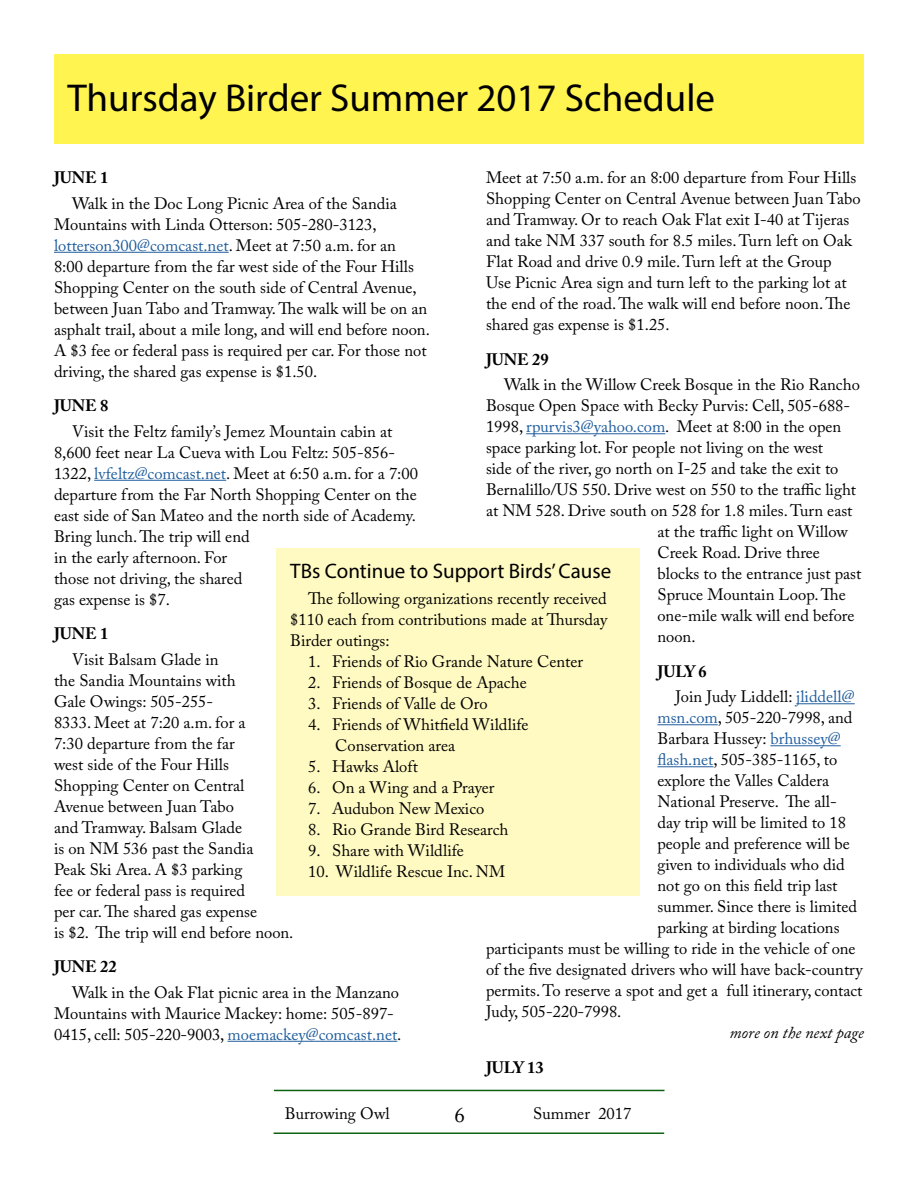
<style>
.page{position:relative;width:918px;height:1188px;background:#fff}
.page>*{position:absolute;margin:0;border:0;box-sizing:border-box;transform-origin:0 0}
.t1{font:39px "Myriad Pro";color:#000}
.t2{font:21px "Myriad Pro";color:#000}
.t3{font:21px "Adobe Caslon Pro";color:#000}
.t4{font:16.5px/21px "Adobe Caslon Pro";color:#000}
.t5{font:700 16.5px "Adobe Caslon Pro";color:#000}
.t6{font:italic 16.5px "Adobe Caslon Pro";color:#000}
.s1{color:#215e9e}
.s2{font-weight:700}
</style>
<div class="page">
<hr style="left:274px;top:1132px;width:390px;height:2px;background:#0d6212">
<hr style="left:274px;top:1090px;width:390px;height:1px;background:#0d6212">
<div style="left:54px;top:54px;width:810px;height:90px;background:#fff450"></div>
<hr style="left:54px;top:252px;width:175px;height:1px;background:#215e9e">
<hr style="left:94px;top:480px;width:132px;height:1px;background:#215e9e">
<hr style="left:228px;top:1041px;width:169px;height:1px;background:#215e9e">
<hr style="left:526px;top:433px;width:139px;height:1px;background:#215e9e">
<hr style="left:796px;top:703px;width:59px;height:1px;background:#215e9e">
<hr style="left:657px;top:724px;width:61px;height:1px;background:#215e9e">
<hr style="left:770px;top:745px;width:71px;height:1px;background:#215e9e">
<hr style="left:657px;top:766px;width:57px;height:1px;background:#215e9e">
<div style="left:276px;top:548px;width:363px;height:348px;background:#fffac2"></div>
<h1 class="t1" style="left:68px;top:74px;width:649px">Thursday Birder Summer 2017 Schedule</h1>
<p class="t4" style="left:486px;top:167px;width:376px">Meet at 7:50 a.m. for an 8:00 departure from Four Hills Shopping Center on Central Avenue between Juan Tabo and Tramway. Or to reach Oak Flat exit I-40 at Tijeras and take NM 337 south for 8.5 miles. Turn left on Oak Flat Road and drive 0.9 mile. Turn left at the Group Use Picnic Area sign and turn left to the parking lot at the end of the road. The walk will end before noon. The shared gas expense is $1.25.</p>
<p class="t5" style="left:486px;top:349px;width:64px">JUNE 29</p>
<p class="t4" style="left:504px;top:374px;width:357px">Walk in the Willow Creek Bosque in the Rio Rancho</p>
<p class="t4" style="left:486px;top:395px;width:366px">Bosque Open Space with Becky Purvis: Cell, 505-688-</p>
<p class="t4" style="left:486px;top:416px;width:357px">1998, <span class="s1">rpurvis3@yahoo.com</span>. Meet at 8:00 in the open</p>
<p class="t4" style="left:486px;top:437px;width:339px">space parking lot. For people not living on the west</p>
<p class="t4" style="left:486px;top:458px;width:354px">side of the river, go north on I-25 and take the exit to</p>
<p class="t4" style="left:486px;top:479px;width:372px">Bernalillo/US 550. Drive west on 550 to the traffic light</p>
<p class="t4" style="left:486px;top:500px;width:368px">at NM 528. Drive south on 528 for 1.8 miles. Turn east</p>
<p class="t4" style="left:657px;top:521px;width:192px">at the traffic light on Willow</p>
<p class="t4" style="left:657px;top:542px;width:164px">Creek Road. Drive three</p>
<p class="t4" style="left:657px;top:563px;width:206px">blocks to the entrance just past</p>
<p class="t4" style="left:657px;top:584px;width:190px">Spruce Mountain Loop. The</p>
<p class="t4" style="left:657px;top:605px;width:199px">one-mile walk will end before</p>
<p class="t4" style="left:657px;top:626px;width:40px">noon.</p>
<p class="t4" style="left:675px;top:658px;width:181px;line-height:25.5px;text-indent:-18px"><span class="s2">JULY 6<br></span>Join Judy Liddell: <span class="s1">jliddell@</span></p>
<p class="t4" style="left:657px;top:707px;width:197px"><span class="s1">msn.com</span>, 505-220-7998, and</p>
<p class="t4" style="left:657px;top:728px;width:185px">Barbara Hussey: <span class="s1">brhussey@</span></p>
<p class="t4" style="left:657px;top:749px;width:181px"><span class="s1">flash.net</span>, 505-385-1165, to</p>
<p class="t4" style="left:657px;top:770px;width:173px">explore the Valles Caldera</p>
<p class="t4" style="left:657px;top:791px;width:181px">National Preserve. The all-</p>
<p class="t4" style="left:657px;top:812px;width:190px">day trip will be limited to 18</p>
<p class="t4" style="left:657px;top:833px;width:194px">people and preference will be</p>
<p class="t4" style="left:657px;top:854px;width:189px">given to individuals who did</p>
<p class="t4" style="left:657px;top:875px;width:182px">not go on this field trip last</p>
<p class="t4" style="left:657px;top:896px;width:201px">summer. Since there is limited</p>
<p class="t4" style="left:657px;top:917px;width:184px">parking at birding locations</p>
<p class="t4" style="left:486px;top:938px;width:371px">participants must be willing to ride in the vehicle of one</p>
<p class="t4" style="left:486px;top:959px;width:378px">of the five designated drivers who will have back-country</p>
<p class="t4" style="left:486px;top:980px;width:378px">permits. To reserve a spot and get a full itinerary, contact</p>
<p class="t4" style="left:486px;top:1001px;width:137px">Judy, 505-220-7998.</p>
<p class="t6" style="left:730px;top:1023px;width:136px">more on the next page</p>
<p class="t5" style="left:486px;top:1057px;width:59px">JULY 13</p>
<p class="t5" style="left:54px;top:168px;width:56px">JUNE 1</p>
<p class="t4" style="left:54px;top:192px;width:377px;text-indent:18px">Walk in the Doc Long Picnic Area of the Sandia Mountains with Linda Otterson: 505-280-3123, <span class="s1">lotterson300@comcast.net</span>. Meet at 7:50 a.m. for an<br>8:00 departure from the far west side of the Four Hills Shopping Center on the south side of Central Avenue, between Juan Tabo and Tramway. The walk will be on an asphalt trail, about a mile long, and will end before noon.<br>A $3 fee or federal pass is required per car. For those not driving, the shared gas expense is $1.50.</p>
<p class="t5" style="left:54px;top:396px;width:56px">JUNE 8</p>
<p class="t4" style="left:54px;top:420px;width:365px;text-indent:18px">Visit the Feltz family’s Jemez Mountain cabin at 8,600 feet near La Cueva with Lou Feltz: 505-856- 1322, <span class="s1">lvfeltz@comcast.net</span>. Meet at 6:50 a.m. for a 7:00 departure from the Far North Shopping Center on the east side of San Mateo and the north side of Academy.<br>Bring lunch. The trip will end<br>in the early afternoon. For<br>those not driving, the shared<br>gas expense is $7.</p>
<p class="t5" style="left:54px;top:624px;width:56px">JUNE 1</p>
<p class="t4" style="left:54px;top:648px;width:241px;text-indent:18px">Visit Balsam Glade in<br>the Sandia Mountains with<br>Gale Owings: 505-255-<br>8333. Meet at 7:20 a.m. for a<br>7:30 departure from the far<br>west side of the Four Hills<br>Shopping Center on Central<br>Avenue between Juan Tabo<br>and Tramway. Balsam Glade<br>is on NM 536 past the Sandia<br>Peak Ski Area. A $3 parking<br>fee or federal pass is required<br>per car. The shared gas expense<br>is $2. The trip will end before noon.</p>
<p class="t5" style="left:54px;top:957px;width:64px">JUNE 22</p>
<p class="t4" style="left:54px;top:982px;width:349px;text-indent:18px">Walk in the Oak Flat picnic area in the Manzano<br>Mountains with Maurice Mackey: home: 505-897-<br>0415, cell: 505-220-9003, <span class="s1">moemackey@comcast.net</span>.</p>
<p class="t2" style="left:290px;top:558px;width:322px">TBs Continue to Support Birds’ Cause</p>
<p class="t4" style="left:290px;top:588px;width:319px;text-align:justify;text-indent:18px">The following organizations recently received $110 each from contributions made at Thursday Birder outings:</p>
<p class="t4" style="left:308px;top:651px;width:276px">1. Friends of Rio Grande Nature Center</p>
<p class="t4" style="left:308px;top:672px;width:220px">2. Friends of Bosque de Apache</p>
<p class="t4" style="left:308px;top:693px;width:181px">3. Friends of Valle de Oro</p>
<p class="t4" style="left:335px;top:714px;width:195px;text-indent:-27px">4. Friends of Whitfield Wildlife<br>Conservation area</p>
<p class="t4" style="left:308px;top:756px;width:111px">5. Hawks Aloft</p>
<p class="t4" style="left:308px;top:777px;width:188px">6. On a Wing and a Prayer</p>
<p class="t4" style="left:308px;top:798px;width:178px">7. Audubon New Mexico</p>
<p class="t4" style="left:308px;top:819px;width:202px">8. Rio Grande Bird Research</p>
<p class="t4" style="left:308px;top:840px;width:157px">9. Share with Wildlife</p>
<p class="t4" style="left:308px;top:861px;width:198px">10. Wildlife Rescue Inc. NM</p>
<p class="t4" style="left:285px;top:1103px;width:106px">Burrowing Owl</p>
<p class="t3" style="left:455px;top:1102px;width:12px">6</p>
<p class="t4" style="left:533px;top:1103px;width:100px">Summer 2017</p>
</div>
